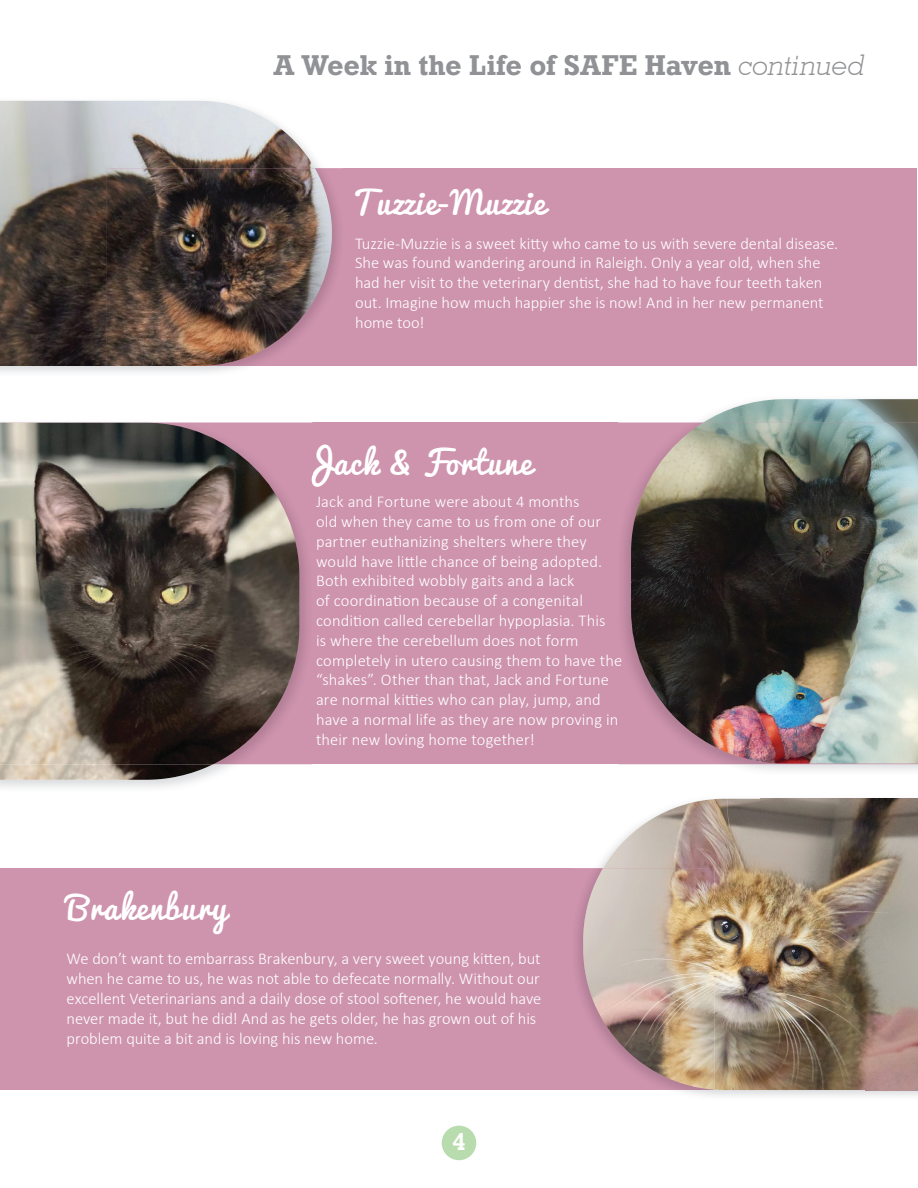
<style>
.page{position:relative;width:918px;height:1188px;background:#fff}
.page>*{position:absolute;margin:0;border:0;box-sizing:border-box;transform-origin:0 0}
.t1{font:31.5px "Pacifico";letter-spacing:.04em;color:#fff}
.t2{font:28.5px "Geometric Slab 712 BT Bold A";letter-spacing:.015em;color:#919295}
.t3{font:24px "Geometric Slab 712 BT Bold A";color:#fff}
.t4{font:300 16.5px/19.8px "Calibri";color:#fff}
.s1{font-family:"Geometric Slab 703 BT";font-weight:300;font-style:italic}
</style>
<div class="page">
<div style="left:442px;top:1126px;width:34px;height:34px;background:#b8dcae;border-radius:50%"></div>
<div style="left:107px;top:168px;width:810px;height:198px;background:#ce93ad"></div>
<img style="left:332px;top:168px;width:11px;height:119px">
<img style="left:0;top:101px;width:315px;height:265px">
<img style="left:107px;top:168px;width:225px;height:198px">
<div style="left:0;top:423px;width:918px;height:341px;background:#ce93ad"></div>
<img style="left:620px;top:423px;width:298px;height:309px">
<img style="left:618px;top:654px;width:4px;height:15px">
<img style="left:703px;top:399px;width:215px;height:24px">
<img style="left:631px;top:423px;width:72px;height:127px">
<img style="left:672px;top:715px;width:246px;height:49px">
<img style="left:0;top:422px;width:312px;height:366px">
<img style="left:299px;top:423px;width:13px;height:341px">
<img style="left:0;top:764px;width:161px;height:16px">
<img style="left:0;top:423px;width:299px;height:341px">
<div style="left:0;top:868px;width:714px;height:222px;background:#ce93ad"></div>
<img style="left:598px;top:798px;width:320px;height:298px">
<img style="left:577px;top:868px;width:137px;height:149px">
<svg style="left:710px;top:799px;width:15px;height:1px"></svg>
<img style="left:760px;top:799px;width:158px;height:97px">
<img style="left:714px;top:896px;width:204px;height:194px">
<img style="left:583px;top:868px;width:20px;height:92px">
<img style="left:593px;top:1001px;width:121px;height:89px">
<h2 class="t2" style="left:274px;top:47px;width:592px">A Week in the Life of SAFE Haven <span class="s1">continued</span></h2>
<h1 class="t1" style="left:352px;top:175px;width:194px">Tuzzie-Muzzie</h1>
<p class="t4" style="left:355px;top:233px;width:485px">Tuzzie-Muzzie is a sweet kitty who came to us with severe dental disease.<br>She was found wandering around in Raleigh. Only a year old, when she had her visit to the veterinary dentist, she had to have four teeth taken out. Imagine how much happier she is now! And in her new permanent home too!</p>
<h1 class="t1" style="left:303px;top:435px;width:230px">Jack &amp; Fortune</h1>
<p class="t4" style="left:316px;top:492px;width:308px">Jack and Fortune were about 4 months<br>old when they came to us from one of our partner euthanizing shelters where they would have little chance of being adopted.<br>Both exhibited wobbly gaits and a lack<br>of coordination because of a congenital condition called cerebellar hypoplasia. This<br>is where the cerebellum does not form completely in utero causing them to have the “shakes”. Other than that, Jack and Fortune are normal kitties who can play, jump, and have a normal life as they are now proving in their new loving home together!</p>
<h1 class="t1" style="left:67px;top:880px;width:162px">Brakenbury</h1>
<p class="t4" style="left:67px;top:949px;width:476px">We don’t want to embarrass Brakenbury, a very sweet young kitten, but when he came to us, he was not able to defecate normally. Without our excellent Veterinarians and a daily dose of stool softener, he would have never made it, but he did! And as he gets older, he has grown out of his problem quite a bit and is loving his new home.</p>
<h3 class="t3" style="left:453px;top:1126px;width:14px">4</h3>
</div>
